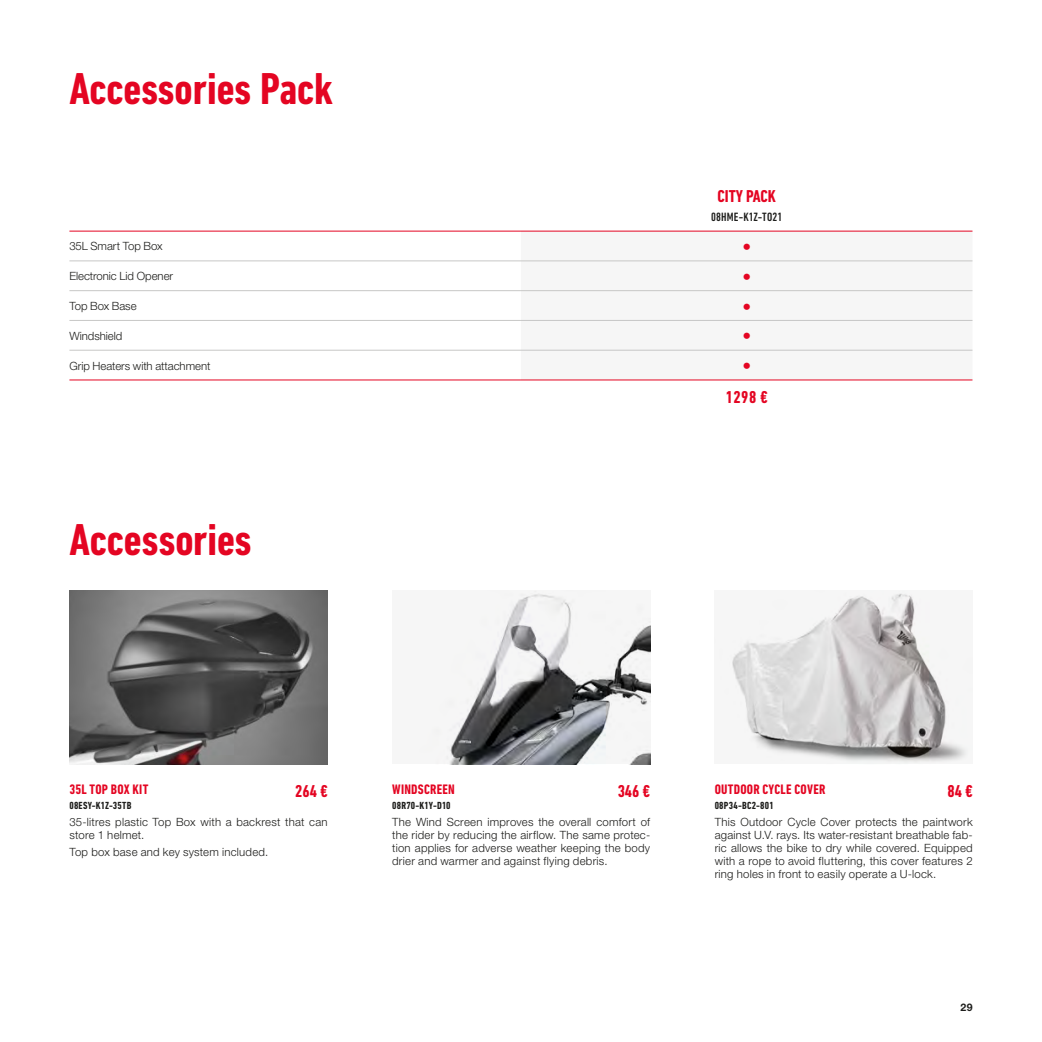
<style>
.page{position:relative;width:1042px;height:1042px;background:#fff}
.page>*{position:absolute;margin:0;border:0;box-sizing:border-box;transform-origin:0 0}
.t1{font:700 condensed 45.5px "DIN Next LT Pro";color:#e40522}
.t2{font:700 condensed 17.5px "DIN Next LT Pro";color:#e40522}
.t3{font:100 condensed 17.5px "Helvetica Neue";color:#e40522}
.t4{font:700 condensed 14px "DIN Next LT Pro";letter-spacing:.02em;color:#e40522}
.t5{font:500 condensed 12.25px "DIN Next LT Pro";letter-spacing:.015em;color:#1d1d1b}
.t6{font:300 11.38px/13.1px "Helvetica Neue";letter-spacing:.02em;color:#1d1d1b;text-align:justify}
.t7{font:300 11.38px "Helvetica Neue";letter-spacing:-.005em;color:#1d1d1b}
.t8{font:700 condensed 10.5px "DIN Next LT Pro";letter-spacing:.02em;color:#1d1d1b}
.t9{font:700 10.5px "Helvetica Neue";color:#1d1d1b}
</style>
<div class="page">
<img style="left:424px;top:590px;width:226px;height:174px">
<img style="left:729px;top:591px;width:240px;height:173px">
<svg style="left:521px;top:230px;width:451px;height:1px"></svg>
<div style="left:521px;top:261px;width:451px;height:89px;background:#f6f6f6"></div>
<hr style="left:69px;top:231px;width:452px;height:1px;background:#e40522">
<hr style="left:521px;top:231px;width:451px;height:1px;background:#e40522">
<hr style="left:69px;top:379px;width:452px;height:1px;background:#e40522">
<hr style="left:521px;top:379px;width:451px;height:1px;background:#e40522">
<hr style="left:69px;top:260px;width:452px;height:1px;background:#c7c7c6">
<hr style="left:521px;top:260px;width:451px;height:1px;background:#c7c7c6">
<hr style="left:69px;top:290px;width:452px;height:1px;background:#c7c7c6">
<hr style="left:521px;top:290px;width:451px;height:1px;background:#c7c7c6">
<hr style="left:69px;top:320px;width:452px;height:1px;background:#c7c7c6">
<hr style="left:521px;top:320px;width:451px;height:1px;background:#c7c7c6">
<hr style="left:69px;top:350px;width:452px;height:1px;background:#c7c7c6">
<hr style="left:521px;top:350px;width:451px;height:1px;background:#c7c7c6">
<img style="left:69px;top:590px;width:258px;height:174px">
<h1 class="t1" style="left:69px;top:62px;width:265px">Accessories Pack</h1>
<h2 class="t2" style="left:717px;top:186px;width:60px">CITY PACK</h2>
<p class="t5" style="left:711px;top:210px;width:73px">08HME-K1Z-TO21</p>
<p class="t7" style="left:69px;top:239px;width:95px">35L Smart Top Box</p>
<h2 class="t3" style="left:742px;top:237px;width:10px">•</h2>
<p class="t7" style="left:69px;top:269px;width:105px">Electronic Lid Opener</p>
<h2 class="t3" style="left:742px;top:267px;width:10px">•</h2>
<p class="t7" style="left:69px;top:299px;width:69px">Top Box Base</p>
<h2 class="t3" style="left:742px;top:297px;width:10px">•</h2>
<p class="t7" style="left:69px;top:329px;width:54px">Windshield</p>
<h2 class="t3" style="left:742px;top:326px;width:10px">•</h2>
<p class="t7" style="left:69px;top:358px;width:142px">Grip Heaters with attachment</p>
<h2 class="t3" style="left:742px;top:356px;width:10px">•</h2>
<h1 class="t1" style="left:69px;top:514px;width:183px">Accessories</h1>
<h2 class="t2" style="left:726px;top:387px;width:43px">1298 €</h2>
<p class="t4" style="left:69px;top:782px;width:80px">35L TOP BOX KIT</p>
<p class="t8" style="left:69px;top:799px;width:63px">08ESY-K1Z-35TB</p>
<p class="t6" style="left:69px;top:815px;width:260px">35-litres plastic Top Box with a backrest that can store 1 helmet.</p>
<p class="t6" style="left:69px;top:844px;width:200px">Top box base and key system included.</p>
<p class="t4" style="left:392px;top:782px;width:64px">WINDSCREEN</p>
<p class="t8" style="left:392px;top:799px;width:60px">08R70-K1Y-D10</p>
<p class="t6" style="left:392px;top:815px;width:259px">The Wind Screen improves the overall comfort of the rider by reducing the airflow. The same protec&shy;tion applies for adverse weather keeping the body drier and warmer and against flying debris.</p>
<p class="t4" style="left:715px;top:782px;width:112px">OUTDOOR CYCLE COVER</p>
<p class="t8" style="left:715px;top:799px;width:60px">08P34-BC2-801</p>
<p class="t6" style="left:715px;top:815px;width:259px">This Outdoor Cycle Cover protects the paintwork against U.V. rays. Its water-resistant breathable fab&shy;ric allows the bike to dry while covered. Equipped with a rope to avoid fluttering, this cover features 2 ring holes in front to easily operate a U-lock.</p>
<h2 class="t2" style="left:295px;top:781px;width:34px">264 €</h2>
<h2 class="t2" style="left:618px;top:781px;width:34px">346 €</h2>
<h2 class="t2" style="left:947px;top:781px;width:27px">84 €</h2>
<p class="t9" style="left:960px;top:1001px;width:14px">29</p>
</div>
